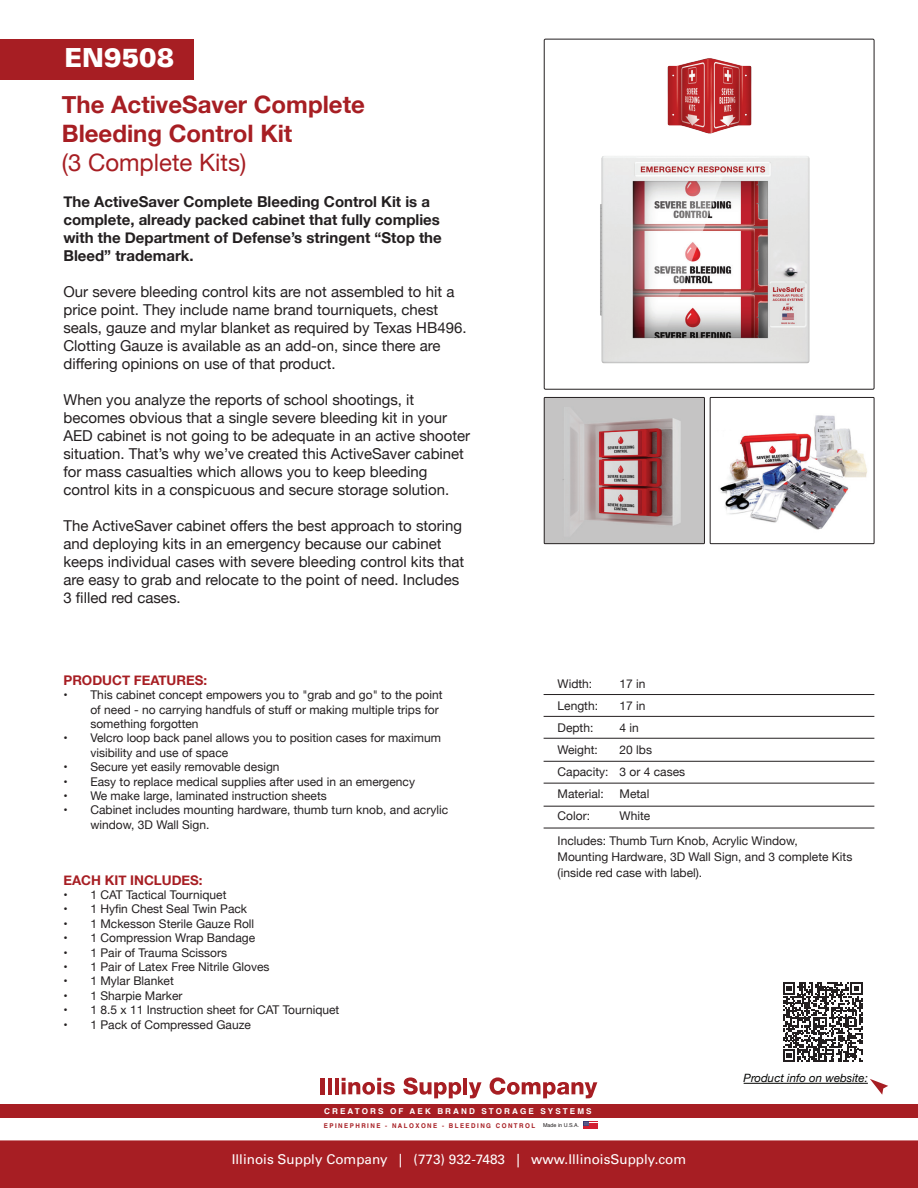
<style>
.page{position:relative;width:918px;height:1188px;background:#fff}
.page>*{position:absolute;margin:0;border:0;box-sizing:border-box;transform-origin:0 0}
.t1{font:900 26.4px "Univers LT";color:#fff}
.t2{font:700 24px/28.8px "Helvetica Neue";color:#a71e23}
.t3{font:24px "Helvetica Neue";color:#a71e23}
.t4{font:15px/18px "Helvetica Neue";color:#231f20}
.t5{font:700 15px/18px "Helvetica Neue";color:#231f20}
.t6{font:13.5px "Univers";color:#fff}
.t7{font:700 13.35px "Helvetica Neue";color:#a71e23}
.t8{font:12px/14.4px "Helvetica Neue";color:#231f20}
.t9{font:italic 11.4px "Helvetica Neue";color:#040503}
.t10{font:700 8.1px "Helvetica";letter-spacing:.26em;color:#fff}
.t11{font:700 6.6px "Helvetica";letter-spacing:.24em;color:#a71e23;scale:.95 1}
.s1{font-weight:400;font-size:5.4px;color:#231f20}
</style>
<div class="page">
<svg style="left:783px;top:982px;width:80px;height:80px"></svg>
<img style="left:720px;top:415px;width:147px;height:115px">
<div style="left:710px;top:397px;width:164px;height:147px;border:1px solid #231f20"></div>
<img style="left:546px;top:399px;width:157px;height:143px">
<div style="left:544px;top:397px;width:161px;height:147px;border:1px solid #231f20"></div>
<div style="left:544px;top:39px;width:330px;height:350px;border:1px solid #231f20"></div>
<div style="left:0;top:39px;width:194px;height:41px;background:#a71e23"></div>
<div style="left:0;top:1140px;width:918px;height:48px;background:#a71e23"></div>
<div style="left:0;top:1104px;width:918px;height:13px;background:#a71e23"></div>
<hr style="left:321px;top:1078px;width:4px;height:16px;background:#a71e23">
<hr style="left:328px;top:1078px;width:4px;height:16px;background:#a71e23">
<hr style="left:335px;top:1078px;width:4px;height:16px;background:#a71e23">
<svg style="left:342px;top:1078px;width:53px;height:17px"></svg>
<svg style="left:403px;top:1077px;width:58px;height:21px"></svg>
<hr style="left:463px;top:1078px;width:4px;height:16px;background:#a71e23">
<svg style="left:469px;top:1082px;width:13px;height:16px"></svg>
<svg style="left:490px;top:1077px;width:107px;height:21px"></svg>
<svg style="left:584px;top:1122px;width:14px;height:7px"></svg>
<img style="left:600px;top:156px;width:210px;height:208px">
<hr style="left:544px;top:694px;width:330px;height:1px;background:#231f20">
<hr style="left:544px;top:716px;width:330px;height:1px;background:#231f20">
<hr style="left:544px;top:738px;width:330px;height:1px;background:#231f20">
<hr style="left:544px;top:761px;width:330px;height:1px;background:#231f20">
<hr style="left:544px;top:783px;width:330px;height:1px;background:#231f20">
<hr style="left:544px;top:806px;width:330px;height:1px;background:#231f20">
<hr style="left:544px;top:828px;width:330px;height:1px;background:#231f20">
<hr style="left:744px;top:1083px;width:124px;height:1px;background:#040503">
<svg style="left:870px;top:1079px;width:18px;height:16px"></svg>
<img style="left:667px;top:58px;width:85px;height:76px">
<h1 class="t1" style="left:64px;top:41px;width:111px">EN9508</h1>
<h2 class="t2" style="left:62px;top:91px;width:305px">The ActiveSaver Complete<br>Bleeding Control Kit</h2>
<h2 class="t3" style="left:62px;top:145px;width:186px">(3 Complete Kits)</h2>
<p class="t5" style="left:63px;top:193px;width:380px">The ActiveSaver Complete Bleeding Control Kit is a complete, already packed cabinet that fully complies with the Department of Defense’s stringent “Stop the Bleed” trademark.</p>
<p class="t4" style="left:63px;top:284px;width:405px">Our severe bleeding control kits are not assembled to hit a price point. They include name brand tourniquets, chest seals, gauze and mylar blanket as required by Texas HB496.<br>Clotting Gauze is available as an add-on, since there are differing opinions on use of that product.</p>
<p class="t4" style="left:63px;top:392px;width:408px">When you analyze the reports of school shootings, it becomes obvious that a single severe bleeding kit in your AED cabinet is not going to be adequate in an active shooter situation. That’s why we’ve created this ActiveSaver cabinet for mass casualties which allows you to keep bleeding control kits in a conspicuous and secure storage solution.</p>
<p class="t4" style="left:63px;top:518px;width:402px">The ActiveSaver cabinet offers the best approach to storing and deploying kits in an emergency because our cabinet keeps individual cases with severe bleeding control kits that are easy to grab and relocate to the point of need. Includes 3 filled red cases.</p>
<p class="t7" style="left:63px;top:669px;width:145px">PRODUCT FEATURES:</p>
<p class="t8" style="left:90px;top:688px;width:354px;text-indent:-27px">• This cabinet concept empowers you to "grab and go" to the point of need - no carrying handfuls of stuff or making multiple trips for something forgotten</p>
<p class="t8" style="left:90px;top:732px;width:352px;text-indent:-27px">• Velcro loop back panel allows you to position cases for maximum visibility and use of space</p>
<p class="t8" style="left:63px;top:760px;width:218px">• Secure yet easily removable design</p>
<p class="t8" style="left:63px;top:775px;width:353px">• Easy to replace medical supplies after used in an emergency</p>
<p class="t8" style="left:63px;top:789px;width:265px">• We make large, laminated instruction sheets</p>
<p class="t8" style="left:90px;top:804px;width:359px;text-indent:-27px">• Cabinet includes mounting hardware, thumb turn knob, and acrylic window, 3D Wall Sign.</p>
<p class="t7" style="left:63px;top:869px;width:141px">EACH KIT INCLUDES:</p>
<p class="t8" style="left:63px;top:888px;width:165px">• 1 CAT Tactical Tourniquet</p>
<p class="t8" style="left:63px;top:903px;width:185px">• 1 Hyfin Chest Seal Twin Pack</p>
<p class="t8" style="left:63px;top:917px;width:192px">• 1 Mckesson Sterile Gauze Roll</p>
<p class="t8" style="left:63px;top:931px;width:193px">• 1 Compression Wrap Bandage</p>
<p class="t8" style="left:63px;top:946px;width:165px">• 1 Pair of Trauma Scissors</p>
<p class="t8" style="left:63px;top:960px;width:208px">• 1 Pair of Latex Free Nitrile Gloves</p>
<p class="t8" style="left:63px;top:975px;width:112px">• 1 Mylar Blanket</p>
<p class="t8" style="left:63px;top:989px;width:121px">• 1 Sharpie Marker</p>
<p class="t8" style="left:63px;top:1003px;width:277px">• 1 8.5 x 11 Instruction sheet for CAT Tourniquet</p>
<p class="t8" style="left:63px;top:1018px;width:189px">• 1 Pack of Compressed Gauze</p>
<p class="t8" style="left:558px;top:677px;width:36px">Width:</p>
<p class="t8" style="left:620px;top:677px;width:28px">17 in</p>
<p class="t8" style="left:558px;top:699px;width:42px">Length:</p>
<p class="t8" style="left:620px;top:699px;width:28px">17 in</p>
<p class="t8" style="left:558px;top:721px;width:37px">Depth:</p>
<p class="t8" style="left:620px;top:721px;width:21px">4 in</p>
<p class="t8" style="left:558px;top:743px;width:42px">Weight:</p>
<p class="t8" style="left:558px;top:739px;width:129px;line-height:22px;text-indent:62px">20 lbs<br>Capacity: 3 or 4 cases<br>Material:</p>
<p class="t8" style="left:620px;top:787px;width:31px">Metal</p>
<p class="t8" style="left:558px;top:809px;width:34px">Color:</p>
<p class="t8" style="left:558px;top:804px;width:242px;line-height:25px;text-indent:62px">White<br>Includes: Thumb Turn Knob, Acrylic Window,</p>
<p class="t8" style="left:558px;top:849px;width:296px;line-height:16px">Mounting Hardware, 3D Wall Sign, and 3 complete Kits (inside red case with label).</p>
<p class="t9" style="left:744px;top:1070px;width:126px">Product info on website:</p>
<p class="t10" style="left:324px;top:1106px;width:269px">CREATORS OF AEK BRAND STORAGE SYSTEMS</p>
<p class="t11" style="left:324px;top:1121px;width:270px">EPINEPHRINE - NALOXONE - BLEEDING CONTROL <span class="s1">Made in U.S.A.</span></p>
<p class="t6" style="left:232px;top:1151px;width:456px">Illinois Supply Company | (773) 932-7483 | www.IllinoisSupply.com</p>
</div>
